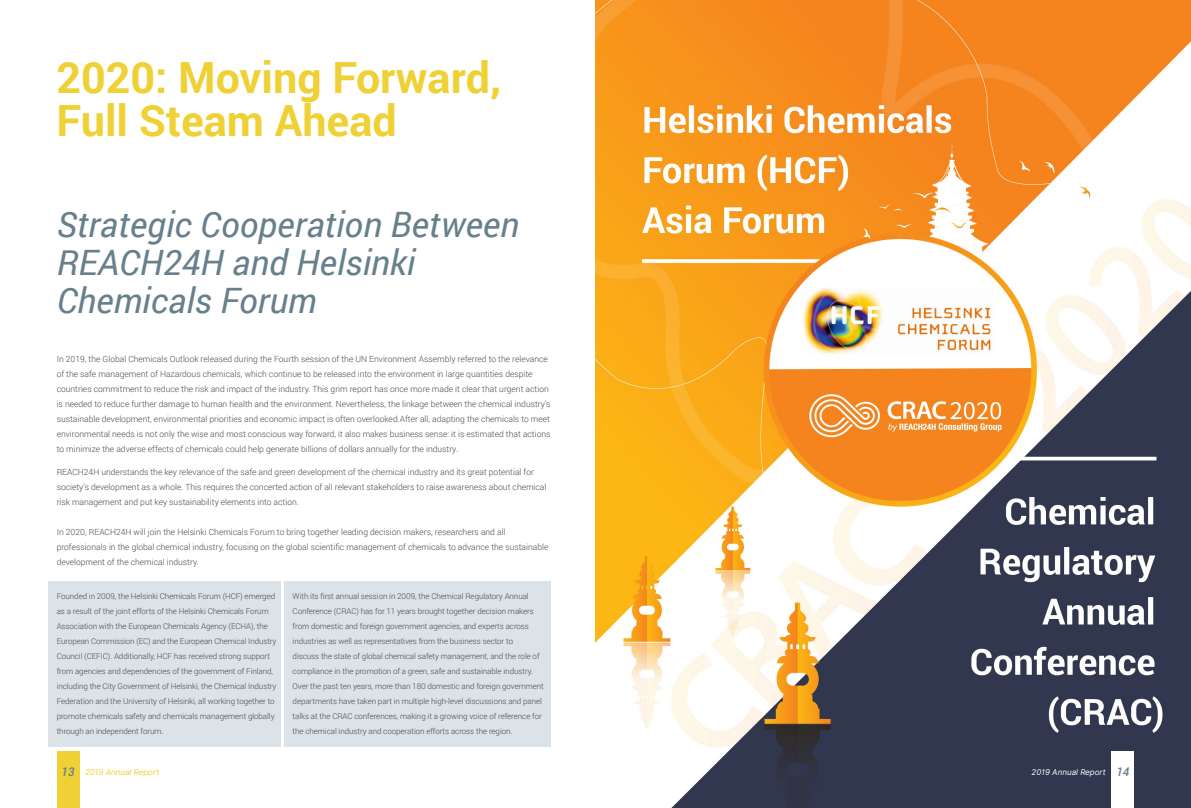
<style>
.page{position:relative;width:1191px;height:808px;background:#fff}
.page>*{position:absolute;margin:0;border:0;box-sizing:border-box;transform-origin:0 0}
.t1{font:700 43px/43px "Roboto";color:#efd035}
.t2{font:italic 35px/38px "Roboto";color:#67808c}
.t3{font:300 8.5px/15px "Roboto";color:#4c4948}
.t4{font:300 8px/15px "Roboto";letter-spacing:-.01em;color:#4c4948}
.t5{font:italic 8px "Inter UI";color:#efd035}
.t6{font:italic 8px "Inter UI";color:#fff}
.s1{font-family:"Roboto";font-weight:500;font-size:12px;color:#67808c}
</style>
<div class="page">
<div style="left:48px;top:581px;width:502px;height:166px;background:#dbe2e8"></div>
<img style="left:595px;top:0;width:596px;height:808px">
<hr style="left:281px;top:566px;width:3px;height:193px;background:#fff">
<div style="left:57px;top:751px;width:22px;height:57px;background:#efd035"></div>
<div style="left:1111px;top:751px;width:23px;height:57px;background:#fff"></div>
<h1 class="t1" style="left:57px;top:55px;width:446px">2020: Moving Forward,<br>Full Steam Ahead</h1>
<h2 class="t2" style="left:57px;top:204px;width:464px">Strategic Cooperation Between<br>REACH24H and Helsinki<br>Chemicals Forum</h2>
<p class="t3" style="left:57px;top:351px;width:495px">In 2019, the Global Chemicals Outlook released during the Fourth session of the UN Environment Assembly referred to the relevance of the safe management of Hazardous chemicals, which continue to be released into the environment in large quantities despite countries commitment to reduce the risk and impact of the industry. This grim report has once more made it clear that urgent action is needed to reduce further damage to human health and the environment. Nevertheless, the linkage between the chemical industry’s sustainable development, environmental priorities and economic impact is often overlooked.After all, adapting the chemicals to meet environmental needs is not only the wise and most conscious way forward, it also makes business sense: it is estimated that actions to minimize the adverse effects of chemicals could help generate billions of dollars annually for the industry.</p>
<p class="t3" style="left:57px;top:464px;width:491px">REACH24H understands the key relevance of the safe and green development of the chemical industry and its great potential for society’s development as a whole. This requires the concerted action of all relevant stakeholders to raise awareness about chemical risk management and put key sustainability elements into action.</p>
<p class="t3" style="left:57px;top:524px;width:493px">In 2020, REACH24H will join the Helsinki Chemicals Forum to bring together leading decision makers, researchers and all professionals in the global chemical industry, focusing on the global scientific management of chemicals to advance the sustainable development of the chemical industry.</p>
<p class="t4" style="left:57px;top:588px;width:221px">Founded in 2009, the Helsinki Chemicals Forum (HCF) emerged as a result of the joint efforts of the Helsinki Chemicals Forum Association with the European Chemicals Agency (ECHA), the European Commission (EC) and the European Chemical Industry Council (CEFIC). Additionally, HCF has received strong support from agencies and dependencies of the government of Finland, including the City Government of Helsinki, the Chemical Industry Federation and the University of Helsinki, all working together to promote chemicals safety and chemicals management globally through an independent forum.</p>
<p class="t4" style="left:293px;top:588px;width:253px">With its first annual session in 2009, the Chemical Regulatory Annual Conference (CRAC) has for 11 years brought together decision makers from domestic and foreign government agencies, and experts across industries as well as representatives from the business sector to<br>discuss the state of global chemical safety management, and the role of compliance in the promotion of a green, safe and sustainable industry.<br>Over the past ten years, more than 180 domestic and foreign government departments have taken part in multiple high-level discussions and panel talks at the CRAC conferences, making it a growing voice of reference for the chemical industry and cooperation efforts across the region.</p>
<p class="t5" style="left:62px;top:766px;width:99px"><span class="s1">13</span> 2019 Annual Report</p>
<p class="t6" style="left:1031px;top:766px;width:99px">2019 Annual Report <span class="s1">14</span></p>
</div>
